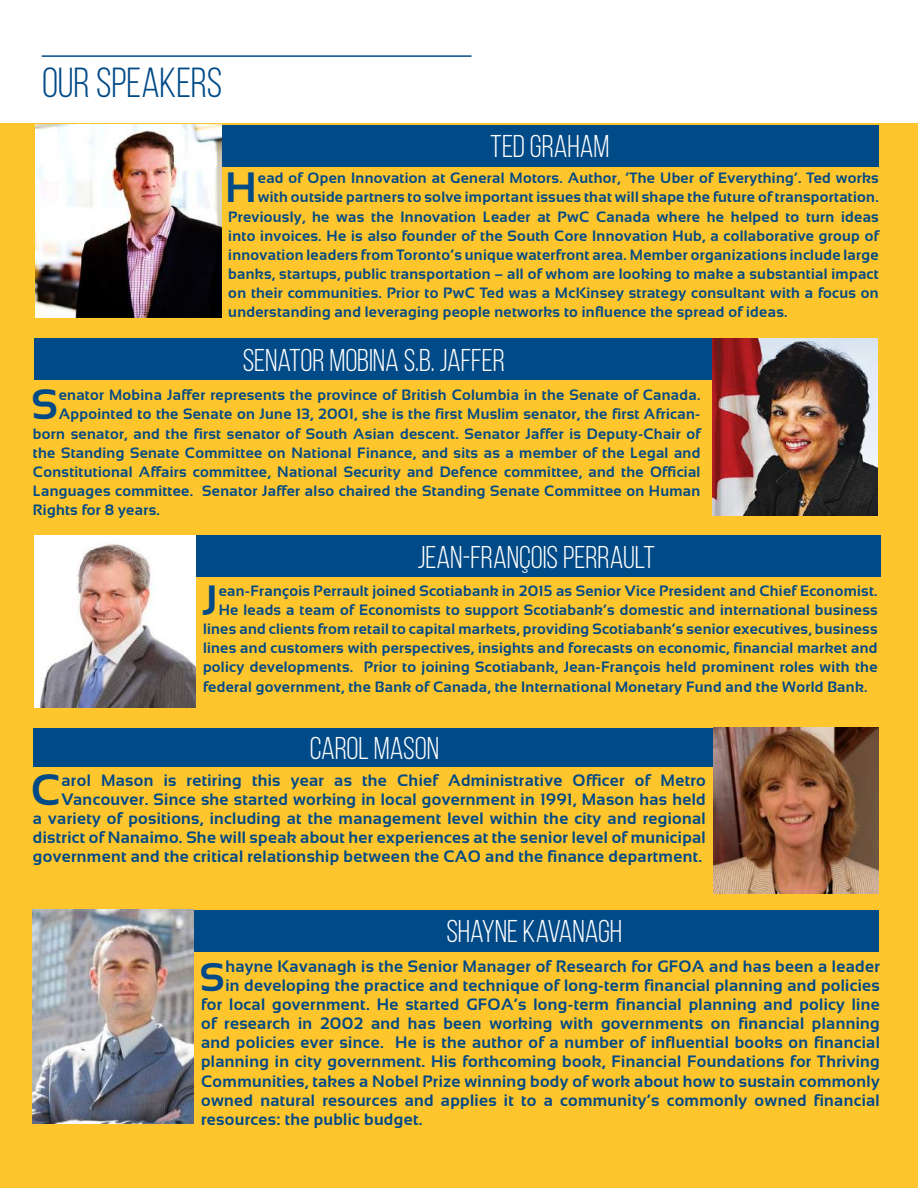
<style>
.page{position:relative;width:918px;height:1188px;background:#fff}
.page>*{position:absolute;margin:0;border:0;box-sizing:border-box;transform-origin:0 0}
.t1{font:700 43.95px "Sansation";color:#004a87}
.t2{font:700 42.45px "Sansation";color:#004a87}
.t3{font:42px "Bebas Neue";letter-spacing:-.005em;color:#004a87}
.t4{font:700 39.9px "Sansation";color:#004a87}
.t5{font:31.5px "Bebas Neue";color:#fff}
.t6{font:700 16.5px/19.2px "Sansation";letter-spacing:.02em;color:#004a87;text-align:right}
.t7{font:700 15px "Sansation";letter-spacing:.02em;color:#004a87}
</style>
<div class="page">
<div style="left:0;top:124px;width:918px;height:1064px;background:#ffc52d"></div>
<div style="left:221px;top:125px;width:658px;height:41px;background:#004a87"></div>
<img style="left:36px;top:125px;width:186px;height:192px">
<div style="left:33px;top:728px;width:683px;height:39px;background:#004a87"></div>
<img style="left:714px;top:728px;width:165px;height:165px">
<hr style="left:42px;top:55px;width:430px;height:2px;background:#004a87">
<div style="left:34px;top:338px;width:679px;height:42px;background:#004a87"></div>
<img style="left:713px;top:338px;width:165px;height:177px">
<div style="left:192px;top:535px;width:689px;height:42px;background:#004a87"></div>
<img style="left:35px;top:535px;width:161px;height:173px">
<div style="left:190px;top:910px;width:689px;height:41px;background:#004a87"></div>
<img style="left:33px;top:909px;width:161px;height:214px">
<h3 class="t3" style="left:42px;top:60px;width:182px">OUR SPEAKERS</h3>
<h3 class="t5" style="left:490px;top:130px;width:121px">TED GRAHAM</h3>
<h2 class="t2" style="left:225px;top:164px;width:33px">H</h2>
<p class="t7" style="left:258px;top:170px;width:622px">ead of Open Innovation at General Motors. Author, ‘The Uber of Everything’. Ted works</p>
<p class="t7" style="left:258px;top:189px;width:622px">with outside partners to solve important issues that will shape the future of transportation.</p>
<p class="t7" style="left:228px;top:208px;width:652px">Previously, he was the Innovation Leader at PwC Canada where he helped to turn ideas</p>
<p class="t7" style="left:228px;top:227px;width:652px">into invoices. He is also founder of the South Core Innovation Hub, a collaborative group of</p>
<p class="t7" style="left:228px;top:246px;width:652px">innovation leaders from Toronto’s unique waterfront area. Member organizations include large</p>
<p class="t7" style="left:228px;top:265px;width:652px">banks, startups, public transportation – all of whom are looking to make a substantial impact</p>
<p class="t7" style="left:228px;top:285px;width:652px">on their communities. Prior to PwC Ted was a McKinsey strategy consultant with a focus on</p>
<p class="t7" style="left:228px;top:304px;width:561px">understanding and leveraging people networks to influence the spread of ideas.</p>
<h3 class="t5" style="left:243px;top:343px;width:264px">SENATOR MOBINA S.B. JAFFER</h3>
<h2 class="t2" style="left:31px;top:381px;width:28px">S</h2>
<p class="t7" style="left:59px;top:387px;width:643px">enator Mobina Jaffer represents the province of British Columbia in the Senate of Canada.</p>
<p class="t7" style="left:59px;top:406px;width:643px">Appointed to the Senate on June 13, 2001, she is the first Muslim senator, the first African-</p>
<p class="t7" style="left:33px;top:425px;width:669px">born senator, and the first senator of South Asian descent. Senator Jaffer is Deputy-Chair of</p>
<p class="t7" style="left:33px;top:444px;width:669px">the Standing Senate Committee on National Finance, and sits as a member of the Legal and</p>
<p class="t7" style="left:33px;top:463px;width:669px">Constitutional Affairs committee, National Security and Defence committee, and the Official</p>
<p class="t7" style="left:33px;top:482px;width:669px">Languages committee. Senator Jaffer also chaired the Standing Senate Committee on Human</p>
<p class="t7" style="left:33px;top:501px;width:128px">Rights for 8 years.</p>
<h3 class="t5" style="left:418px;top:540px;width:239px">JEAN-FRANÇOIS PERRAULT</h3>
<h2 class="t2" style="left:203px;top:577px;width:17px">J</h2>
<p class="t7" style="left:219px;top:582px;width:660px">ean-François Perrault joined Scotiabank in 2015 as Senior Vice President and Chief Economist.</p>
<p class="t7" style="left:219px;top:602px;width:660px">He leads a team of Economists to support Scotiabank’s domestic and international business</p>
<p class="t7" style="left:203px;top:621px;width:676px">lines and clients from retail to capital markets, providing Scotiabank’s senior executives, business</p>
<p class="t7" style="left:203px;top:640px;width:676px">lines and customers with perspectives, insights and forecasts on economic, financial market and</p>
<p class="t7" style="left:203px;top:659px;width:676px">policy developments. Prior to joining Scotiabank, Jean-François held prominent roles with the</p>
<p class="t7" style="left:203px;top:678px;width:666px">federal government, the Bank of Canada, the International Monetary Fund and the World Bank.</p>
<h3 class="t5" style="left:310px;top:732px;width:131px">CAROL MASON</h3>
<p class="t6" style="left:33px;top:770px;width:674px">arol Mason is retiring this year as the Chief Administrative Officer of Metro Vancouver. Since she started working in local government in 1991, Mason has held<br>a variety of positions, including at the management level within the city and regional district of Nanaimo. She will speak about her experiences at the senior level of municipal government and the critical relationship between the CAO and the finance department.</p>
<h1 class="t1" style="left:31px;top:765px;width:31px">C</h1>
<h3 class="t5" style="left:446px;top:915px;width:177px">SHAYNE KAVANAGH</h3>
<h3 class="t4" style="left:200px;top:955px;width:26px">S</h3>
<p class="t6" style="left:225px;top:956px;width:656px">hayne Kavanagh is the Senior Manager of Research for GFOA and has been a leader</p>
<p class="t6" style="left:225px;top:976px;width:656px">in developing the practice and technique of long-term financial planning and policies</p>
<p class="t6" style="left:201px;top:995px;width:680px">for local government. He started GFOA’s long-term financial planning and policy line</p>
<p class="t6" style="left:201px;top:1014px;width:680px">of research in 2002 and has been working with governments on financial planning</p>
<p class="t6" style="left:201px;top:1033px;width:680px">and policies ever since. He is the author of a number of influential books on financial</p>
<p class="t6" style="left:201px;top:1052px;width:680px">planning in city government. His forthcoming book, Financial Foundations for Thriving</p>
<p class="t6" style="left:201px;top:1071px;width:680px">Communities, takes a Nobel Prize winning body of work about how to sustain commonly</p>
<p class="t6" style="left:201px;top:1090px;width:680px">owned natural resources and applies it to a community’s commonly owned financial</p>
<p class="t6" style="left:201px;top:1109px;width:223px">resources: the public budget.</p>
</div>
